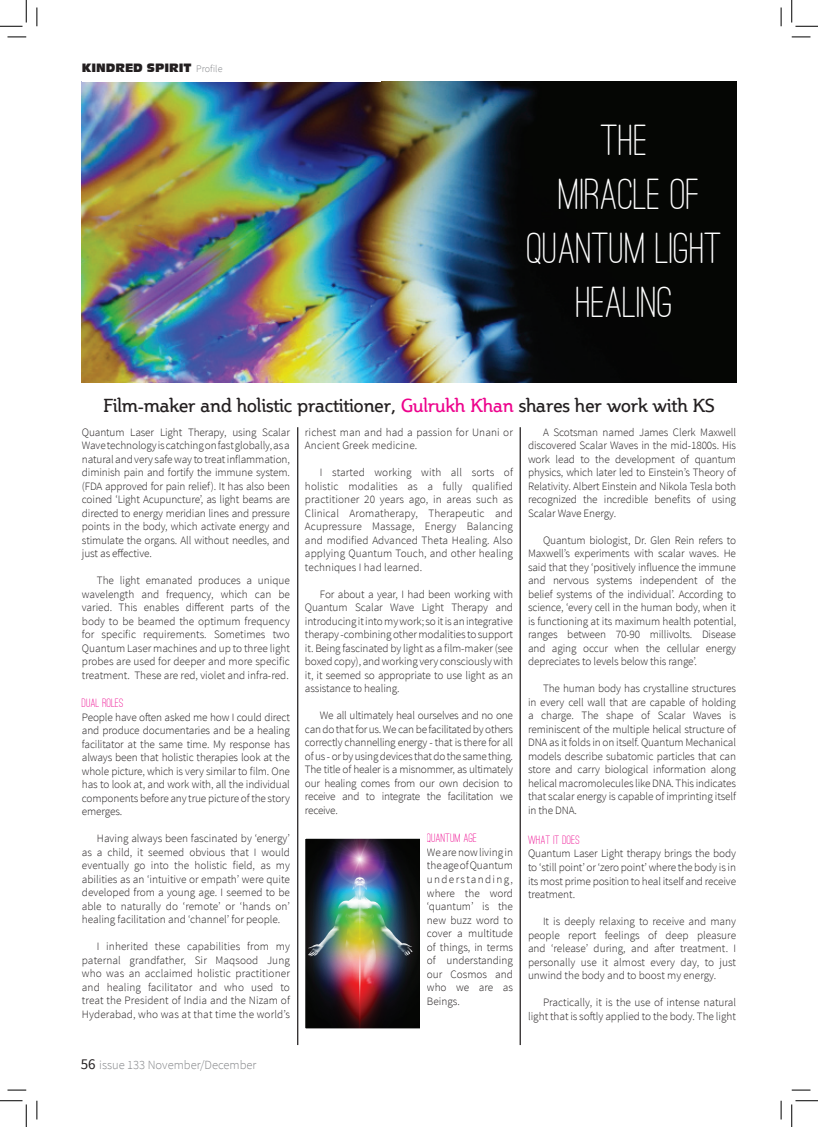
<style>
.page{position:relative;width:818px;height:1127px;background:#fff}
.page>*{position:absolute;margin:0;border:0;box-sizing:border-box;transform-origin:0 0}
.t1{font:500 45px/54px "Ostrich Sans Rounded";color:#fff;text-align:center}
.t2{font:18.75px "Steinem";color:#231f20}
.t3{font:500 12.5px "Ostrich Sans Rounded";letter-spacing:.01em;color:#ed028c}
.t4{font:300 12.5px "Source Sans Pro";color:#828487}
.t5{font:300 11.25px/13.5px "Source Sans Pro";letter-spacing:-.01em;color:#231f20;text-align:justify}
.t6{font:300 11.25px/13.5px "Source Sans Pro";letter-spacing:.01em;color:#231f20}
.t7{font:11.25px "Incised 901 BT Compact";color:#231f20}
.s1{font-family:"Source Sans Pro";font-weight:300;font-size:10px;color:#828487}
.s2{color:#ed028c}
.s3{font-weight:400;font-size:15px;color:#231f20}
</style>
<div class="page">
<img style="left:82px;top:82px;width:654px;height:300px">
<img style="left:306px;top:839px;width:113px;height:188px">
<div style="left:299px;top:832px;width:128px;height:202px;border:6px solid #fff"></div>
<hr style="left:520px;top:427px;width:1px;height:617px;background:#231f20">
<hr style="left:297px;top:427px;width:1px;height:617px;background:#231f20">
<svg style="left:8px;top:36px;width:18px;height:2px"></svg>
<svg style="left:792px;top:36px;width:18px;height:2px"></svg>
<svg style="left:8px;top:1089px;width:18px;height:1px"></svg>
<svg style="left:792px;top:1089px;width:18px;height:1px"></svg>
<svg style="left:36px;top:8px;width:2px;height:18px"></svg>
<svg style="left:36px;top:1100px;width:2px;height:19px"></svg>
<svg style="left:780px;top:8px;width:2px;height:18px"></svg>
<svg style="left:780px;top:1100px;width:2px;height:19px"></svg>
<svg style="left:0;top:0;width:27px;height:27px"></svg>
<svg style="left:0;top:1100px;width:27px;height:26px"></svg>
<svg style="left:791px;top:0;width:27px;height:27px"></svg>
<svg style="left:791px;top:1100px;width:27px;height:26px"></svg>
<p class="t7" style="left:82px;top:61px;width:142px">KINDRED SPIRIT <span class="s1">Profile</span></p>
<h1 class="t1" style="left:527px;top:112px;width:197px">THE<br>MIRACLE OF<br>QUANTUM LIGHT<br>HEALING</h1>
<h2 class="t2" style="left:103px;top:395px;width:613px">Film-maker and holistic practitioner, <span class="s2">Gulrukh Khan</span> shares her work with KS</h2>
<p class="t5" style="left:82px;top:425px;width:210px">Quantum Laser Light Therapy, using Scalar Wave technology is catching on fast globally, as a natural and very safe way to treat inflammation, diminish pain and fortify the immune system. (FDA approved for pain relief). It has also been coined ‘Light Acupuncture’, as light beams are directed to energy meridian lines and pressure points in the body, which activate energy and stimulate the organs. All without needles, and just as effective.</p>
<p class="t5" style="left:82px;top:573px;width:210px;text-indent:15px">The light emanated produces a unique wavelength and frequency, which can be varied. This enables different parts of the body to be beamed the optimum frequency for specific requirements. Sometimes two Quantum Laser machines and up to three light probes are used for deeper and more specific treatment. These are red, violet and infra-red.</p>
<p class="t3" style="left:82px;top:695px;width:43px">DUAL ROLES</p>
<p class="t5" style="left:82px;top:710px;width:210px">People have often asked me how I could direct and produce documentaries and be a healing facilitator at the same time. My response has always been that holistic therapies look at the whole picture, which is very similar to film. One has to look at, and work with, all the individual components before any true picture of the story emerges.</p>
<p class="t5" style="left:82px;top:831px;width:210px;text-indent:15px">Having always been fascinated by ‘energy’ as a child, it seemed obvious that I would eventually go into the holistic field, as my abilities as an ‘intuitive or empath’ were quite developed from a young age. I seemed to be able to naturally do ‘remote’ or ‘hands on’ healing facilitation and ‘channel’ for people.</p>
<p class="t5" style="left:82px;top:939px;width:210px;text-indent:15px">I inherited these capabilities from my paternal grandfather, Sir Maqsood Jung who was an acclaimed holistic practitioner and healing facilitator and who used to treat the President of India and the Nizam of Hyderabad, who was at that time the world’s</p>
<p class="t6" style="left:305px;top:425px;width:210px">richest man and had a passion for Unani or<br>Ancient Greek medicine.</p>
<p class="t5" style="left:305px;top:465px;width:210px;text-indent:15px">I started working with all sorts of holistic modalities as a fully qualified practitioner 20 years ago, in areas such as Clinical Aromatherapy, Therapeutic and Acupressure Massage, Energy Balancing and modified Advanced Theta Healing. Also applying Quantum Touch, and other healing techniques I had learned.</p>
<p class="t5" style="left:305px;top:587px;width:210px;text-indent:15px">For about a year, I had been working with Quantum Scalar Wave Light Therapy and introducing it into my work; so it is an integrative therapy -combining other modalities to support it. Being fascinated by light as a film-maker (see boxed copy), and working very consciously with it, it seemed so appropriate to use light as an assistance to healing.</p>
<p class="t5" style="left:305px;top:708px;width:210px;text-indent:15px">We all ultimately heal ourselves and no one can do that for us. We can be facilitated by others correctly channelling energy - that is there for all of us - or by using devices that do the same thing.<br>The title of healer is a misnommer, as ultimately our healing comes from our own decision to receive and to integrate the facilitation we receive.</p>
<p class="t3" style="left:427px;top:830px;width:52px">QUANTUM AGE</p>
<p class="t5" style="left:427px;top:845px;width:88px">We are now living in the age of Quantum understanding, where the word ‘quantum’ is the new buzz word to cover a multitude of things, in terms of understanding our Cosmos and who we are as Beings.</p>
<p class="t5" style="left:528px;top:425px;width:210px;text-indent:15px">A Scotsman named James Clerk Maxwell discovered Scalar Waves in the mid-1800s. His work lead to the development of quantum physics, which later led to Einstein’s Theory of Relativity. Albert Einstein and Nikola Tesla both recognized the incredible benefits of using Scalar Wave Energy.</p>
<p class="t5" style="left:528px;top:533px;width:210px;text-indent:15px">Quantum biologist, Dr. Glen Rein refers to Maxwell’s experiments with scalar waves. He said that they ‘positively influence the immune and nervous systems independent of the belief systems of the individual’. According to science, ‘every cell in the human body, when it is functioning at its maximum health potential, ranges between 70-90 millivolts. Disease and aging occur when the cellular energy depreciates to levels below this range’.</p>
<p class="t5" style="left:528px;top:681px;width:210px;text-indent:15px">The human body has crystalline structures in every cell wall that are capable of holding a charge. The shape of Scalar Waves is reminiscent of the multiple helical structure of DNA as it folds in on itself. Quantum Mechanical models describe subatomic particles that can store and carry biological information along helical macromolecules like DNA. This indicates that scalar energy is capable of imprinting itself in the DNA.</p>
<p class="t3" style="left:528px;top:832px;width:53px">WHAT IT DOES</p>
<p class="t5" style="left:528px;top:846px;width:210px">Quantum Laser Light therapy brings the body to ‘still point’ or ‘zero point’ where the body is in its most prime position to heal itself and receive treatment.</p>
<p class="t5" style="left:528px;top:914px;width:210px;text-indent:15px">It is deeply relaxing to receive and many people report feelings of deep pleasure and ‘release’ during, and after treatment. I personally use it almost every day, to just unwind the body and to boost my energy.</p>
<p class="t5" style="left:528px;top:995px;width:210px;text-align:right">Practically, it is the use of intense natural light that is softly applied to the body. The light</p>
<p class="t4" style="left:81px;top:1057px;width:177px"><span class="s3">56</span> issue 133 November/December</p>
</div>
